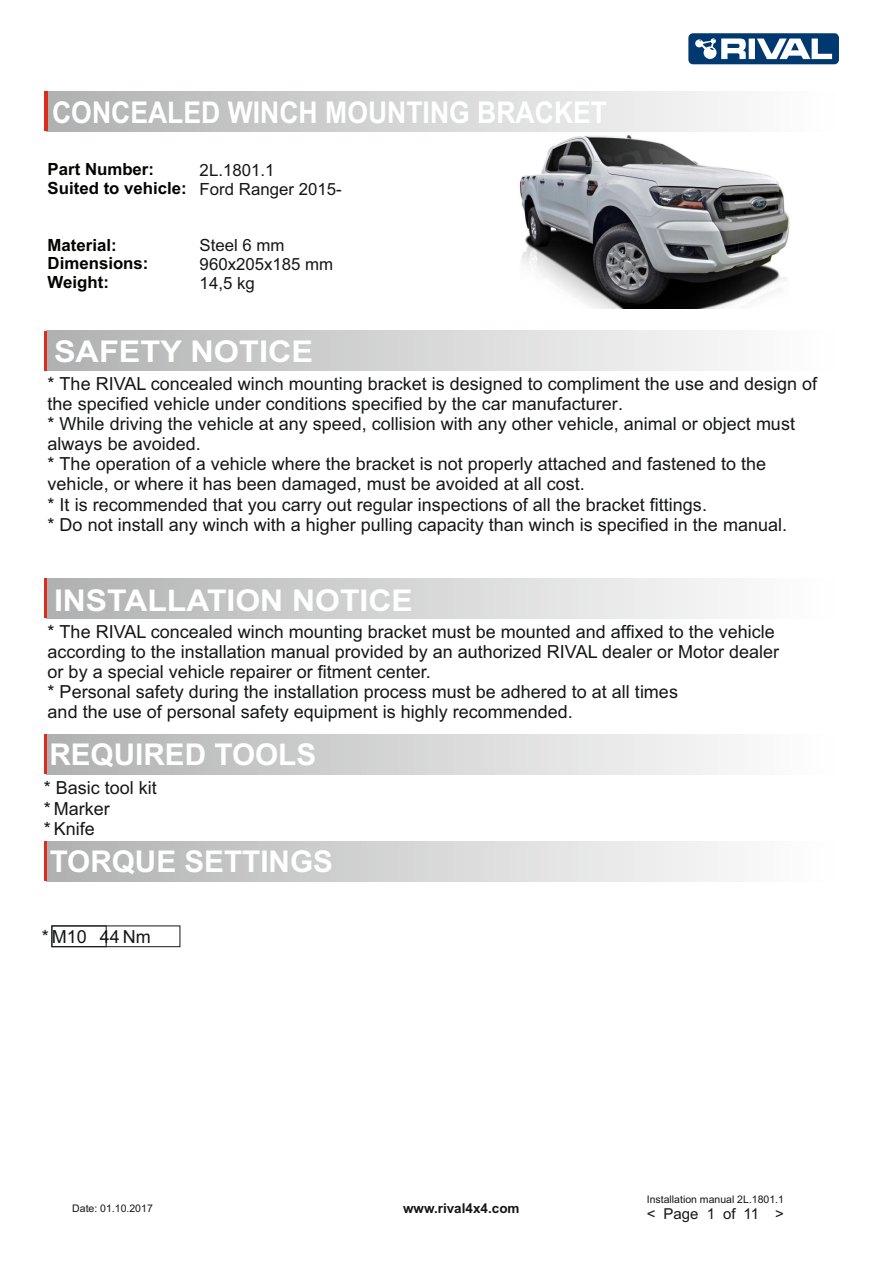
<style>
.page{position:relative;width:893px;height:1263px;background:#fff}
.page>*{position:absolute;margin:0;border:0;box-sizing:border-box;transform-origin:0 0}
.t1{font:700 30px "Arial";color:#fff;scale:.89 1}
.t2{font:700 30px "Arial";color:#fff}
.t3{font:700 30px "Arial";color:#fff;scale:1.06 1}
.t4{font:700 30px "Arial";color:#fff;scale:1.08 1}
.t5{font:18px/20.1px "Arial";color:#151616}
.t6{font:700 16.8px/18.8px "Arial";color:#040302}
.t7{font:16.8px/18.8px "Arial";color:#151616}
.t8{font:15px "Arial";color:#151616}
.t9{font:700 13.5px "Arial";color:#151616}
.t10{font:10.5px "Arial";color:#151616}
</style>
<div class="page">
<div style="left:46px;top:734px;width:793px;height:40px;background:linear-gradient(to right,#b0b1b2,#fff)"></div>
<hr style="left:44px;top:734px;width:2px;height:40px;background:#dd2b1c">
<div style="left:46px;top:578px;width:793px;height:40px;background:linear-gradient(to right,#b0b1b2,#fff)"></div>
<hr style="left:44px;top:578px;width:2px;height:40px;background:#dd2b1c">
<div style="left:46px;top:331px;width:793px;height:39px;background:linear-gradient(to right,#b0b1b2,#fff)"></div>
<hr style="left:44px;top:331px;width:2px;height:39px;background:#dd2b1c">
<div style="left:46px;top:92px;width:793px;height:39px;background:linear-gradient(to right,#b0b1b2,#fff)"></div>
<hr style="left:44px;top:92px;width:3px;height:39px;background:#dd2b1c">
<div style="left:46px;top:841px;width:793px;height:40px;background:linear-gradient(to right,#b0b1b2,#fff)"></div>
<hr style="left:44px;top:841px;width:2px;height:40px;background:#dd2b1c">
<div style="left:51px;top:925px;width:129px;height:22px;border:1px solid #151616"></div>
<div style="left:51px;top:925px;width:56px;height:22px;border:1px solid #151616"></div>
<svg style="left:688px;top:33px;width:151px;height:31px"></svg>
<img style="left:519px;top:134px;width:271px;height:175px">
<h1 class="t1" style="left:52px;top:101px;width:625px">CONCEALED WINCH MOUNTING BRACKET</h1>
<p class="t6" style="left:48px;top:162px;width:141px">Part Number:<br>Suited to vehicle:</p>
<p class="t7" style="left:200px;top:162px;width:144px">2L.1801.1<br>Ford Ranger 2015-</p>
<p class="t6" style="left:48px;top:237px;width:102px">Material:<br>Dimensions:<br>Weight:</p>
<p class="t7" style="left:200px;top:237px;width:135px">Steel 6 mm<br>960х205х185 mm<br>14,5 kg</p>
<h1 class="t4" style="left:54px;top:341px;width:241px">SAFETY NOTICE</h1>
<p class="t5" style="left:48px;top:375px;width:771px">* The RIVAL concealed winch mounting bracket is designed to compliment the use and design of the specified vehicle under conditions specified by the car manufacturer.<br>* While driving the vehicle at any speed, collision with any other vehicle, animal or object must always be avoided.<br>* The operation of a vehicle where the bracket is not properly attached and fastened to the vehicle, or where it has been damaged, must be avoided at all cost.<br>* It is recommended that you carry out regular inspections of all the bracket fittings.<br>* Do not install any winch with a higher pulling capacity than winch is specified in the manual.</p>
<h1 class="t3" style="left:54px;top:589px;width:340px">INSTALLATION NOTICE</h1>
<p class="t5" style="left:48px;top:623px;width:733px">* The RIVAL concealed winch mounting bracket must be mounted and affixed to the vehicle according to the installation manual provided by an authorized RIVAL dealer or Motor dealer or by a special vehicle repairer or fitment center.<br>* Personal safety during the installation process must be adhered to at all times<br>and the use of personal safety equipment is highly recommended.</p>
<h1 class="t2" style="left:49px;top:743px;width:268px">REQUIRED TOOLS</h1>
<p class="t5" style="left:44px;top:780px;width:115px">* Basic tool kit * Marker<br>* Knife</p>
<h1 class="t2" style="left:50px;top:850px;width:285px">TORQUE SETTINGS</h1>
<p class="t5" style="left:42px;top:928px;width:111px">* М10 44 Nm</p>
<p class="t10" style="left:72px;top:1204px;width:82px">Date: 01.10.2017</p>
<p class="t9" style="left:403px;top:1203px;width:118px">www.rival4x4.com</p>
<p class="t10" style="left:647px;top:1195px;width:139px">Installation manual 2L.1801.1</p>
<p class="t8" style="left:647px;top:1208px;width:139px">&lt; Page 1 of 11 &gt;</p>
</div>
